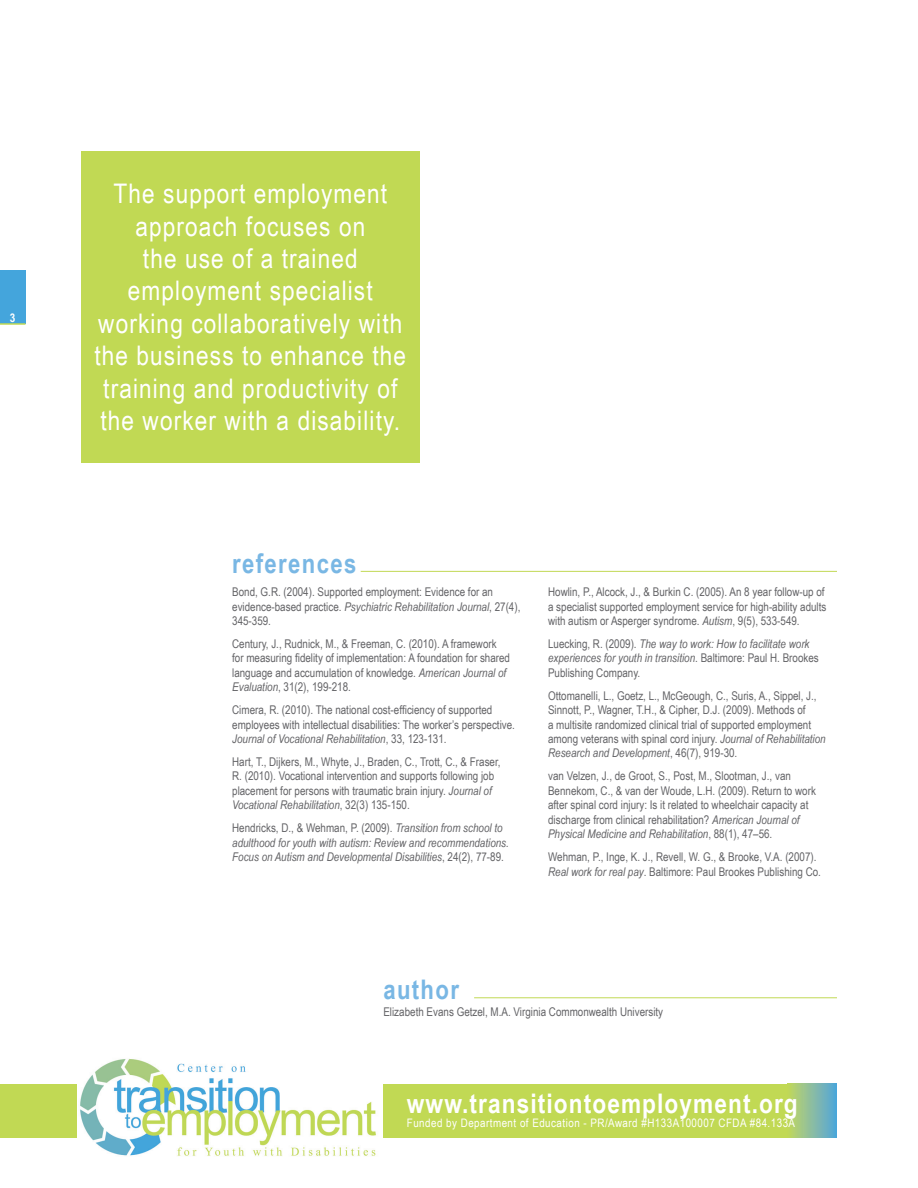
<style>
.page{position:relative;width:918px;height:1188px;background:#fff}
.page>*{position:absolute;margin:0;border:0;box-sizing:border-box;transform-origin:0 0}
.Quotes{font:27px/32.4px "Arial Narrow";letter-spacing:.04em;color:#fff;text-align:center}
.t1{font:700 27px "Arial Narrow";letter-spacing:.04em;color:#fff}
.Brief_Body_Headings{font:700 27px "Arial Narrow";letter-spacing:.05em;color:#79b7e4}
.References{font:12px/14.4px "Arial Narrow";color:#636366}
.References-2{font:italic 12px/14.4px "Arial Narrow";color:#636366}
.Authors{font:12px "Arial Narrow";color:#636366}
.t2{font:700 12px "Arial Narrow";color:#fff}
.t3{font:11.7px "Arial Narrow";letter-spacing:.04em;color:#fff}
.s1{font-style:italic}
.s2{font-style:normal}
</style>
<div class="page">
<div style="left:383px;top:1084px;width:404px;height:54px;background:#c1d954"></div>
<div style="left:0;top:1084px;width:77px;height:54px;background:#c1d954"></div>
<div style="left:787px;top:1084px;width:50px;height:54px;background:linear-gradient(to right,#c5d75f,#52a6db)"></div>
<div style="left:0;top:270px;width:26px;height:54px;background:#44a5dc"></div>
<hr style="left:0;top:323px;width:26px;height:2px;background:#c1d954">
<div style="left:81px;top:151px;width:339px;height:311px;background:#c1d954"></div>
<hr style="left:361px;top:571px;width:476px;height:1px;background:#c1d954">
<hr style="left:474px;top:997px;width:363px;height:1px;background:#c1d954">
<img style="left:80px;top:1059px;width:296px;height:97px">
<p class="t2" style="left:10px;top:311px;width:7px">3</p>
<p class="Quotes" style="left:94px;top:177px;width:313px">The support employment approach focuses on<br>the use of a trained employment specialist working collaboratively with the business to enhance the training and productivity of the worker with a disability.</p>
<p class="Brief_Body_Headings" style="left:232px;top:548px;width:126px">references</p>
<p class="References" style="left:232px;top:585px;width:290px">Bond, G.R. (2004). Supported employment: Evidence for an evidence-based practice. <span class="s1">Psychiatric Rehabilitation Journal</span>, 27(4),<br>345-359.</p>
<p class="References" style="left:232px;top:637px;width:279px">Century, J., Rudnick, M., &amp; Freeman, C. (2010). A framework for measuring fidelity of implementation: A foundation for shared language and accumulation of knowledge. <span class="s1">American Journal of</span></p>
<p class="References" style="left:232px;top:680px;width:120px"><span class="s1">Evaluation</span>, 31(2), 199-218.</p>
<p class="References" style="left:232px;top:703px;width:284px">Cimera, R. (2010). The national cost-efficiency of supported employees with intellectual disabilities: The worker’s perspective.<br><span class="s1">Journal of Vocational Rehabilitation</span>, 33, 123-131.</p>
<p class="References" style="left:232px;top:755px;width:270px">Hart, T., Dijkers, M., Whyte, J., Braden, C., Trott, C., &amp; Fraser, R. (2010). Vocational intervention and supports following job placement for persons with traumatic brain injury. <span class="s1">Journal of Vocational Rehabilitation</span>, 32(3) 135-150.</p>
<p class="References-2" style="left:232px;top:821px;width:278px"><span class="s2">Hendricks, D., &amp; Wehman, P. (2009).</span> Transition from school to adulthood for youth with autism: Review and recommendations.<br>Focus on Autism and Developmental Disabilities<span class="s2">, 24(2), 77-89.</span></p>
<p class="References" style="left:548px;top:585px;width:280px">Howlin, P., Alcock, J., &amp; Burkin C. (2005). An 8 year follow-up of a specialist supported employment service for high-ability adults with autism or Asperger syndrome. <span class="s1">Autism</span>, 9(5), 533-549.</p>
<p class="References-2" style="left:548px;top:636px;width:272px"><span class="s2">Luecking, R. (2009).</span> The way to work: How to facilitate work experiences for youth in transition<span class="s2">. Baltimore: Paul H. Brookes<br>Publishing Company.</span></p>
<p class="References" style="left:548px;top:688px;width:279px">Ottomanelli, L., Goetz, L., McGeough, C., Suris, A., Sippel, J., Sinnott, P., Wagner, T.H., &amp; Cipher, D.J. (2009). Methods of<br>a multisite randomized clinical trial of supported employment among veterans with spinal cord injury. <span class="s1">Journal of Rehabilitation Research and Development</span>, 46(7), 919-30.</p>
<p class="References" style="left:548px;top:769px;width:269px">van Velzen, J., de Groot, S., Post, M., Slootman, J., van Bennekom, C., &amp; van der Woude, L.H. (2009). Return to work after spinal cord injury: Is it related to wheelchair capacity at discharge from clinical rehabilitation? <span class="s1">American Journal of Physical Medicine and Rehabilitation</span>, 88(1), 47–56.</p>
<p class="References" style="left:548px;top:850px;width:274px">Wehman, P., Inge, K. J., Revell, W. G., &amp; Brooke, V.A. (2007).<br><span class="s1">Real work for real pay</span>. Baltimore: Paul Brookes Publishing Co.</p>
<p class="Brief_Body_Headings" style="left:383px;top:974px;width:77px">author</p>
<p class="Authors" style="left:383px;top:1005px;width:281px">Elizabeth Evans Getzel, M.A. Virginia Commonwealth University</p>
<h1 class="t1" style="left:407px;top:1088px;width:392px">www.transitiontoemployment.org</h1>
<p class="t3" style="left:407px;top:1116px;width:390px">Funded by Department of Education - PR/Award #H133A100007 CFDA #84.133A</p>
</div>
